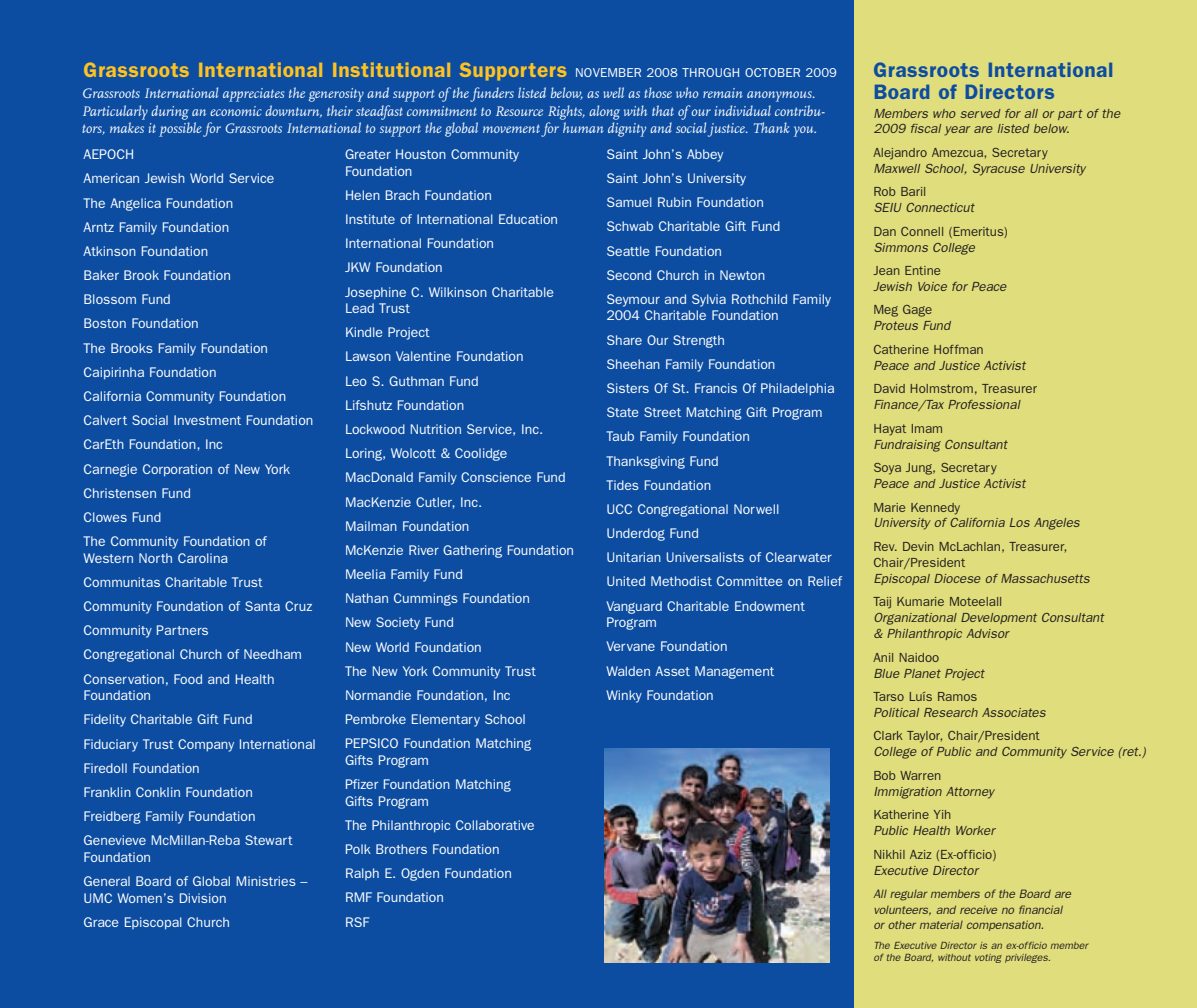
<style>
.page{position:relative;width:1197px;height:1008px;background:#fff}
.page>*{position:absolute;margin:0;border:0;box-sizing:border-box;transform-origin:0 0}
.t1{font:600 21px "Franklin Gothic";letter-spacing:.025em;color:#fec221}
.t2{font:600 21px "Franklin Gothic";letter-spacing:.025em;color:#0d4da1}
.t3{font:italic 14.35px/17.5px "Scala LF";letter-spacing:-.005em;color:#fff}
.t4{font:14px/24.2px "Franklin Gothic";color:#fff}
.t5{font:italic 13.3px/15.8px "Franklin Gothic";color:#231f20}
.t6{font:13.3px/15.9px "Franklin Gothic";color:#231f20}
.t7{font:italic 12.25px/15.8px "Franklin Gothic";letter-spacing:-.005em;color:#231f20}
.t8{font:italic 10.5px/12.2px "Franklin Gothic";color:#231f20}
.s1{font-weight:400;font-size:12.95px;color:#fff}
</style>
<div class="page">
<div style="left:848px;top:0;width:349px;height:1008px;background:#e0dd7c"></div>
<div style="left:0;top:0;width:854px;height:1008px;background:#0d4da1"></div>
<img style="left:604px;top:748px;width:225px;height:214px">
<hr style="left:0;top:0;width:1px;height:79px;background:#990163">
<h1 class="t1" style="left:84px;top:63px;width:755px">Grassroots International Institutional Supporters <span class="s1">NOVEMBER 2008 THROUGH OCTOBER 2009</span></h1>
<h1 class="t2" style="left:873px;top:62px;width:242px">Grassroots International</h1>
<p class="t3" style="left:82px;top:86px;width:735px">Grassroots International appreciates the generosity and support of the funders listed below, as well as those who remain anonymous.</p>
<h1 class="t2" style="left:873px;top:85px;width:183px">Board of Directors</h1>
<p class="t3" style="left:82px;top:103px;width:744px">Particularly during an economic downturn, their steadfast commitment to Resource Rights, along with that of our individual contribu&shy;tors, makes it possible for Grassroots International to support the global movement for human dignity and social justice. Thank you.</p>
<p class="t5" style="left:873px;top:105px;width:248px">Members who served for all or part of the<br>2009 fiscal year are listed below.</p>
<p class="t6" style="left:873px;top:144px;width:176px">Alejandro Amezcua, Secretary</p>
<p class="t5" style="left:873px;top:160px;width:213px">Maxwell School, Syracuse University</p>
<p class="t6" style="left:873px;top:184px;width:55px">Rob Baril</p>
<p class="t5" style="left:873px;top:200px;width:102px">SEIU Connecticut</p>
<p class="t6" style="left:873px;top:223px;width:136px">Dan Connell (Emeritus)</p>
<p class="t5" style="left:873px;top:239px;width:103px">Simmons College</p>
<p class="t6" style="left:873px;top:263px;width:69px">Jean Entine</p>
<p class="t5" style="left:873px;top:279px;width:135px">Jewish Voice for Peace</p>
<p class="t6" style="left:873px;top:302px;width:60px">Meg Gage</p>
<p class="t5" style="left:873px;top:318px;width:78px">Proteus Fund</p>
<p class="t6" style="left:873px;top:341px;width:112px">Catherine Hoffman</p>
<p class="t5" style="left:873px;top:357px;width:154px">Peace and Justice Activist</p>
<p class="t6" style="left:873px;top:381px;width:165px">David Holmstrom, Treasurer</p>
<p class="t5" style="left:873px;top:397px;width:148px">Finance/Tax Professional</p>
<p class="t6" style="left:873px;top:420px;width:71px">Hayat Imam</p>
<p class="t5" style="left:873px;top:436px;width:135px">Fundraising Consultant</p>
<p class="t6" style="left:873px;top:460px;width:125px">Soya Jung, Secretary</p>
<p class="t5" style="left:873px;top:476px;width:154px">Peace and Justice Activist</p>
<p class="t6" style="left:873px;top:499px;width:88px">Marie Kennedy</p>
<p class="t5" style="left:873px;top:515px;width:208px">University of California Los Angeles</p>
<p class="t6" style="left:873px;top:538px;width:196px">Rev. Devin McLachlan, Treasurer,<br>Chair/President</p>
<p class="t5" style="left:873px;top:570px;width:218px">Episcopal Diocese of Massachusetts</p>
<p class="t6" style="left:873px;top:594px;width:131px">Taij Kumarie Moteelall</p>
<p class="t5" style="left:873px;top:610px;width:232px">Organizational Development Consultant &amp; Philanthropic Advisor</p>
<p class="t6" style="left:873px;top:649px;width:68px">Anil Naidoo</p>
<p class="t5" style="left:873px;top:665px;width:112px">Blue Planet Project</p>
<p class="t6" style="left:873px;top:688px;width:106px">Tarso Luís Ramos</p>
<p class="t5" style="left:873px;top:704px;width:174px">Political Research Associates</p>
<p class="t6" style="left:873px;top:728px;width:168px">Clark Taylor, Chair/President</p>
<p class="t5" style="left:873px;top:744px;width:274px">College of Public and Community Service (ret.)</p>
<p class="t6" style="left:873px;top:767px;width:70px">Bob Warren</p>
<p class="t5" style="left:873px;top:783px;width:122px">Immigration Attorney</p>
<p class="t6" style="left:873px;top:807px;width:80px">Katherine Yih</p>
<p class="t5" style="left:873px;top:823px;width:123px">Public Health Worker</p>
<p class="t6" style="left:873px;top:846px;width:125px">Nikhil Aziz (Ex-officio)</p>
<p class="t5" style="left:873px;top:862px;width:106px">Executive Director</p>
<p class="t7" style="left:873px;top:886px;width:199px">All regular members of the Board are volunteers, and receive no financial or other material compensation.</p>
<p class="t8" style="left:873px;top:939px;width:216px">The Executive Director is an ex-officio member of the Board, without voting privileges.</p>
<p class="t4" style="left:606px;top:142px;width:226px">Saint John’s Abbey<br>Saint John’s University<br>Samuel Rubin Foundation<br>Schwab Charitable Gift Fund<br>Seattle Foundation<br>Second Church in Newton<br>Seymour and Sylvia Rothchild Family</p>
<p class="t4" style="left:606px;top:304px;width:237px">2004 Charitable Foundation<br>Share Our Strength<br>Sheehan Family Foundation<br>Sisters Of St. Francis Of Philadelphia<br>State Street Matching Gift Program<br>Taub Family Foundation<br>Thanksgiving Fund<br>Tides Foundation<br>UCC Congregational Norwell<br>Underdog Fund<br>Unitarian Universalists of Clearwater<br>United Methodist Committee on Relief<br>Vanguard Charitable Endowment</p>
<p class="t4" style="left:606px;top:610px;width:169px">Program<br>Vervane Foundation<br>Walden Asset Management<br>Winky Foundation</p>
<p class="t4" style="left:345px;top:146px;width:176px;line-height:16.6px">Greater Houston Community<br>Foundation</p>
<p class="t4" style="left:345px;top:183px;width:215px">Helen Brach Foundation<br>Institute of International Education<br>International Foundation<br>JKW Foundation<br>Josephine C. Wilkinson Charitable</p>
<p class="t4" style="left:345px;top:296px;width:231px">Lead Trust<br>Kindle Project<br>Lawson Valentine Foundation<br>Leo S. Guthman Fund<br>Lifshutz Foundation<br>Lockwood Nutrition Service, Inc.<br>Loring, Wolcott &amp; Coolidge<br>MacDonald Family Conscience Fund<br>MacKenzie Cutler, Inc.<br>Mailman Foundation<br>McKenzie River Gathering Foundation<br>Meelia Family Fund<br>Nathan Cummings Foundation<br>New Society Fund<br>New World Foundation<br>The New York Community Trust<br>Normandie Foundation, Inc<br>Pembroke Elementary School<br>PEPSICO Foundation Matching</p>
<p class="t4" style="left:345px;top:748px;width:167px">Gifts Program<br>Pfizer Foundation Matching</p>
<p class="t4" style="left:345px;top:789px;width:191px">Gifts Program<br>The Philanthropic Collaborative<br>Polk Brothers Foundation<br>Ralph E. Ogden Foundation<br>RMF Foundation<br>RSF</p>
<p class="t4" style="left:84px;top:142px;width:231px">AEPOCH<br>American Jewish World Service<br>The Angelica Foundation<br>Arntz Family Foundation<br>Atkinson Foundation<br>Baker Brook Foundation<br>Blossom Fund<br>Boston Foundation<br>The Brooks Family Foundation<br>Caipirinha Foundation<br>California Community Foundation<br>Calvert Social Investment Foundation<br>CarEth Foundation, Inc<br>Carnegie Corporation of New York<br>Christensen Fund<br>Clowes Fund<br>The Community Foundation of</p>
<p class="t4" style="left:84px;top:546px;width:230px">Western North Carolina<br>Communitas Charitable Trust<br>Community Foundation of Santa Cruz<br>Community Partners<br>Congregational Church of Needham<br>Conservation, Food and Health</p>
<p class="t4" style="left:84px;top:683px;width:234px">Foundation<br>Fidelity Charitable Gift Fund<br>Fiduciary Trust Company International<br>Firedoll Foundation<br>Franklin Conklin Foundation<br>Freidberg Family Foundation<br>Genevieve McMillan-Reba Stewart</p>
<p class="t4" style="left:84px;top:845px;width:226px">Foundation<br>General Board of Global Ministries –</p>
<p class="t4" style="left:84px;top:886px;width:148px">UMC Women’s Division<br>Grace Episcopal Church</p>
</div>
